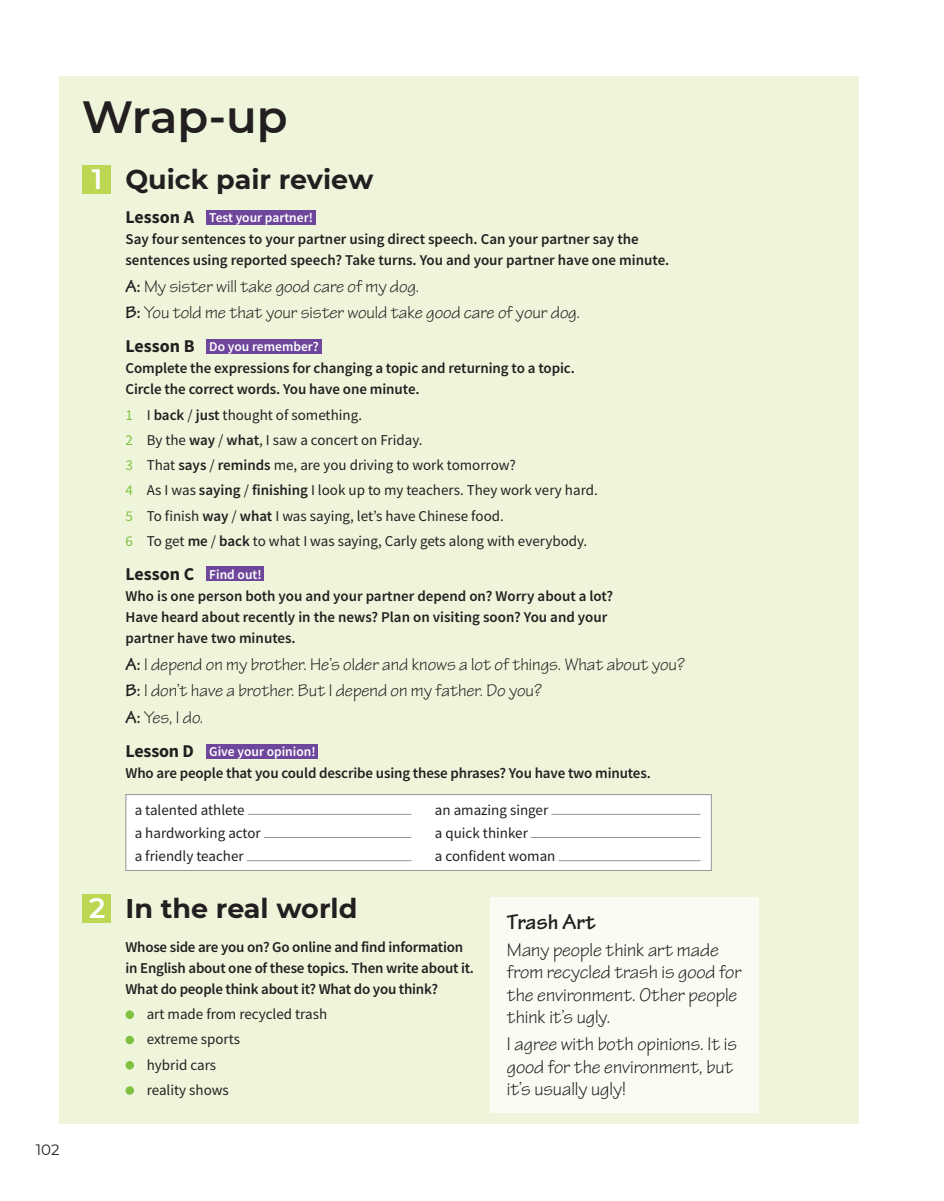
<style>
.page{position:relative;width:944px;height:1201px;background:#fff}
.page>*{position:absolute;margin:0;border:0;box-sizing:border-box;transform-origin:0 0}
.t1{font:600 45px "Montserrat";letter-spacing:-.005em;color:#231f20}
.t2{font:700 27px "Montserrat";color:#231f20}
.t3{font:700 22.5px "Tekton Pro";color:#231f20}
.t4{font:19.5px/22.5px "Tekton Pro";color:#231f20}
.t5{font:18px/26.7px "Tekton Pro";color:#231f20}
.t6{font:600 15px/21px "Source Sans Pro";letter-spacing:-.005em;color:#231f20}
.t7{font:15px/25.2px "Source Sans Pro";color:#231f20}
.t8{font:15px "Montserrat";color:#231f20}
.t9{font:600 13.5px "Source Sans Pro";color:#fff}
.s1{font-weight:600;font-size:28.05px;color:#fff}
.s2{font-weight:700;font-size:18px;color:#231f20}
.s3{font-weight:700}
.s4{color:#7fc241}
.s5{font-weight:600}
</style>
<div class="page">
<div style="left:60px;top:77px;width:798px;height:1046px;background:#eff5db"></div>
<div style="left:490px;top:896px;width:269px;height:215px;background:#fafcf4"></div>
<div style="left:83px;top:165px;width:28px;height:29px;background:#bcd752"></div>
<div style="left:206px;top:210px;width:109px;height:14px;background:#6e479c"></div>
<div style="left:206px;top:339px;width:115px;height:15px;background:#6e479c"></div>
<div style="left:206px;top:566px;width:58px;height:15px;background:#6e479c"></div>
<div style="left:206px;top:743px;width:112px;height:15px;background:#6e479c"></div>
<div style="left:126px;top:794px;width:585px;height:76px;background:#fff"></div>
<hr style="left:248px;top:813px;width:163px;height:1px;background:#939598">
<hr style="left:551px;top:813px;width:149px;height:1px;background:#939598">
<hr style="left:264px;top:836px;width:147px;height:1px;background:#939598">
<hr style="left:531px;top:836px;width:169px;height:1px;background:#939598">
<hr style="left:247px;top:860px;width:164px;height:1px;background:#939598">
<hr style="left:558px;top:860px;width:142px;height:1px;background:#939598">
<div style="left:125px;top:794px;width:586px;height:76px;border:1px solid #939598"></div>
<div style="left:83px;top:893px;width:28px;height:29px;background:#bcd752"></div>
<div style="left:125px;top:1010px;width:9px;height:8px;background:#7fc241;border-radius:50%"></div>
<div style="left:125px;top:1035px;width:9px;height:8px;background:#7fc241;border-radius:50%"></div>
<svg style="left:125px;top:1060px;width:9px;height:9px"></svg>
<svg style="left:125px;top:1085px;width:9px;height:9px"></svg>
<p class="t8" style="left:36px;top:1139px;width:25px">102</p>
<h1 class="t1" style="left:82px;top:85px;width:207px">Wrap-up</h1>
<h2 class="t2" style="left:92px;top:160px;width:283px"><span class="s1">1</span> Quick pair review</h2>
<p class="t9" style="left:125px;top:208px;width:189px"><span class="s2">Lesson A</span> Test your partner!</p>
<p class="t6" style="left:125px;top:228px;width:545px">Say four sentences to your partner using direct speech. Can your partner say the sentences using reported speech? Take turns. You and your partner have one minute.</p>
<p class="t5" style="left:125px;top:273px;width:456px"><span class="s3">A:</span> My sister will take good care of my dog.<br><span class="s3">B:</span> You told me that your sister would take good care of your dog.</p>
<p class="t9" style="left:125px;top:338px;width:195px"><span class="s2">Lesson B</span> Do you remember?</p>
<p class="t6" style="left:125px;top:357px;width:451px">Complete the expressions for changing a topic and returning to a topic.<br>Circle the correct words. You have one minute.</p>
<p class="t7" style="left:125px;top:402px;width:474px"><span class="s4">1</span> I <span class="s5">back</span> / <span class="s5">just</span> thought of something.<br><span class="s4">2</span> By the <span class="s5">way</span> / <span class="s5">what</span>, I saw a concert on Friday.<br><span class="s4">3</span> That <span class="s5">says</span> / <span class="s5">reminds</span> me, are you driving to work tomorrow?<br><span class="s4">4</span> As I was <span class="s5">saying</span> / <span class="s5">finishing</span> I look up to my teachers. They work very hard.<br><span class="s4">5</span> To finish <span class="s5">way</span> / <span class="s5">what</span> I was saying, let’s have Chinese food.<br><span class="s4">6</span> To get <span class="s5">me</span> / <span class="s5">back</span> to what I was saying, Carly gets along with everybody.</p>
<p class="t9" style="left:125px;top:565px;width:138px"><span class="s2">Lesson C</span> Find out!</p>
<p class="t6" style="left:125px;top:585px;width:489px">Who is one person both you and your partner depend on? Worry about a lot?<br>Have heard about recently in the news? Plan on visiting soon? You and your partner have two minutes.</p>
<p class="t5" style="left:125px;top:650px;width:560px"><span class="s3">A:</span> I depend on my brother. He’s older and knows a lot of things. What about you?<br><span class="s3">B:</span> I don’t have a brother. But I depend on my father. Do you?<br><span class="s3">A:</span> Yes, I do.</p>
<p class="t9" style="left:125px;top:742px;width:192px"><span class="s2">Lesson D</span> Give your opinion!</p>
<p class="t6" style="left:125px;top:762px;width:527px">Who are people that you could describe using these phrases? You have two minutes.</p>
<p class="t7" style="left:135px;top:796px;width:111px">a talented athlete</p>
<p class="t7" style="left:435px;top:796px;width:115px">an amazing singer</p>
<p class="t7" style="left:135px;top:820px;width:128px">a hardworking actor</p>
<p class="t7" style="left:435px;top:820px;width:94px">a quick thinker</p>
<p class="t7" style="left:135px;top:843px;width:110px">a friendly teacher</p>
<p class="t7" style="left:435px;top:843px;width:122px">a confident woman</p>
<h2 class="t2" style="left:89px;top:888px;width:270px"><span class="s1">2</span> In the real world</h2>
<p class="t6" style="left:125px;top:935px;width:350px">Whose side are you on? Go online and find information in English about one of these topics. Then write about it.<br>What do people think about it? What do you think?</p>
<p class="t7" style="left:147px;top:1000px;width:182px">art made from recycled trash extreme sports<br>hybrid cars<br>reality shows</p>
<h3 class="t3" style="left:507px;top:908px;width:90px">Trash Art</h3>
<h3 class="t4" style="left:507px;top:938px;width:236px">Many people think art made from recycled trash is good for the environment. Other people think it’s ugly.</h3>
<h3 class="t4" style="left:507px;top:1032px;width:231px">I agree with both opinions. It is good for the environment, but it’s usually ugly!</h3>
</div>
